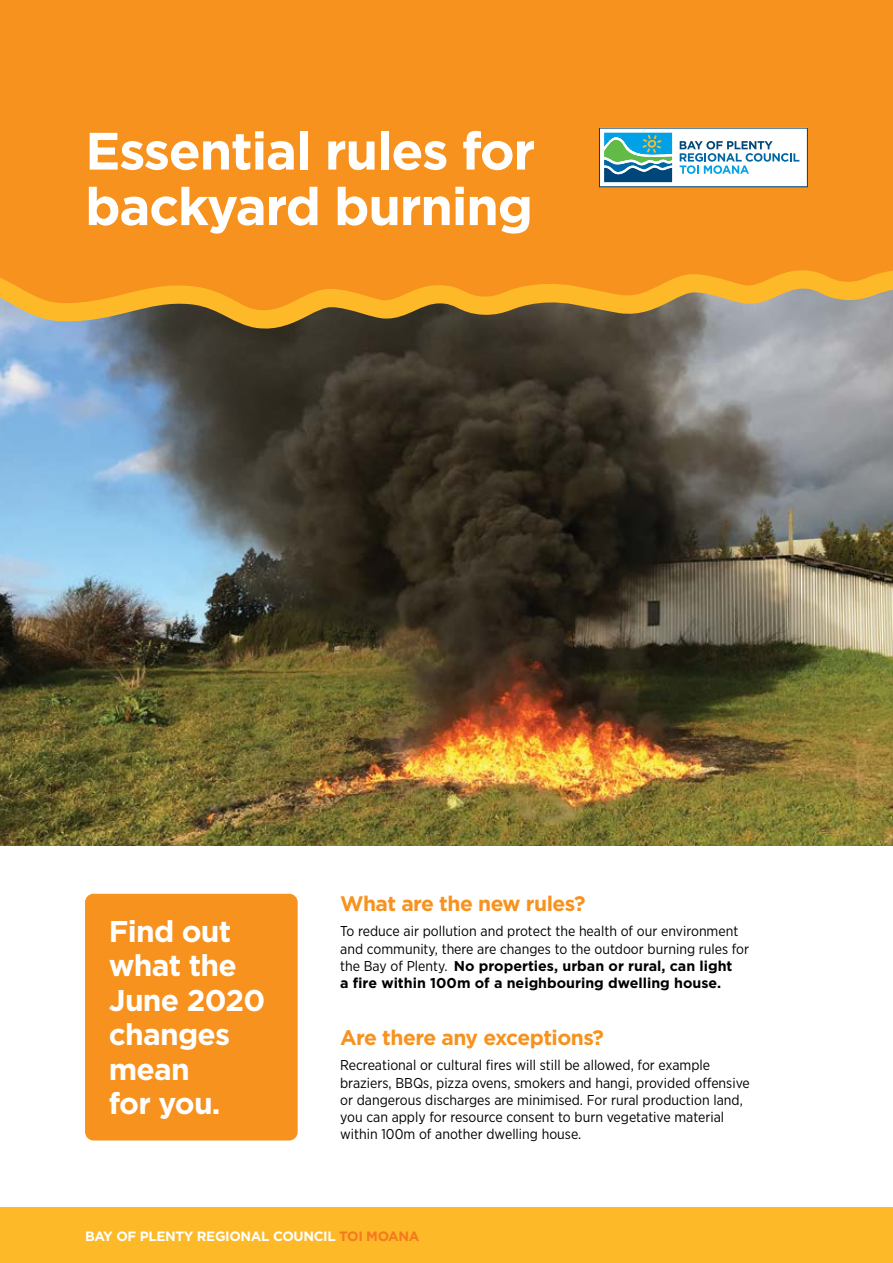
<style>
.page{position:relative;width:893px;height:1263px;background:#fff}
.page>*{position:absolute;margin:0;border:0;box-sizing:border-box;transform-origin:0 0}
.t1{font:700 52.5px/55.5px "Gotham";letter-spacing:-.025em;color:#fff}
.t2{font:700 30px/34.5px "Gotham";letter-spacing:-.025em;color:#fff}
.t3{font:700 21px "Gotham";letter-spacing:-.025em;color:#f7921e}
.t4{font:14.25px/17.2px "Gotham Narrow";color:#000}
.t5{font:700 14.25px/17.2px "Gotham";color:#000}
.t6{font:700 13.5px "Gotham";letter-spacing:-.025em;color:#fff}
.s1{font-family:"Gotham Narrow";font-weight:400}
.s2{color:#f47920}
</style>
<div class="page">
<img style="left:0;top:331px;width:893px;height:514px">
<div style="left:0;top:0;width:893px;height:262px;background:#f7921e"></div>
<svg style="left:0;top:262px;width:893px;height:69px;background:#ca903a"></svg>
<svg style="left:599px;top:128px;width:209px;height:59px"></svg>
<div style="left:85px;top:894px;width:213px;height:246px;background:#f7921e;border-radius:9px"></div>
<div style="left:0;top:1208px;width:893px;height:55px;background:#fdb927"></div>
<h1 class="t1" style="left:85px;top:123px;width:452px">Essential rules for backyard burning</h1>
<h2 class="t2" style="left:109px;top:914px;width:158px">Find out what the<br>June 2020 changes mean<br>for you.</h2>
<h3 class="t3" style="left:340px;top:889px;width:247px">What are the new rules?</h3>
<p class="t4" style="left:340px;top:922px;width:410px">To reduce air pollution and protect the health of our environment and community, there are changes to the outdoor burning rules for</p>
<p class="t5" style="left:340px;top:957px;width:394px"><span class="s1">the Bay of Plenty.</span> No properties, urban or rural, can light a fire within 100m of a neighbouring dwelling house.</p>
<h3 class="t3" style="left:340px;top:1023px;width:265px">Are there any exceptions?</h3>
<p class="t4" style="left:340px;top:1056px;width:411px">Recreational or cultural fires will still be allowed, for example braziers, BBQs, pizza ovens, smokers and hangi, provided offensive or dangerous discharges are minimised. For rural production land, you can apply for resource consent to burn vegetative material within 100m of another dwelling house.</p>
<p class="t6" style="left:85px;top:1227px;width:336px">BAY OF PLENTY REGIONAL COUNCIL <span class="s2">TOI MOANA</span></p>
</div>
